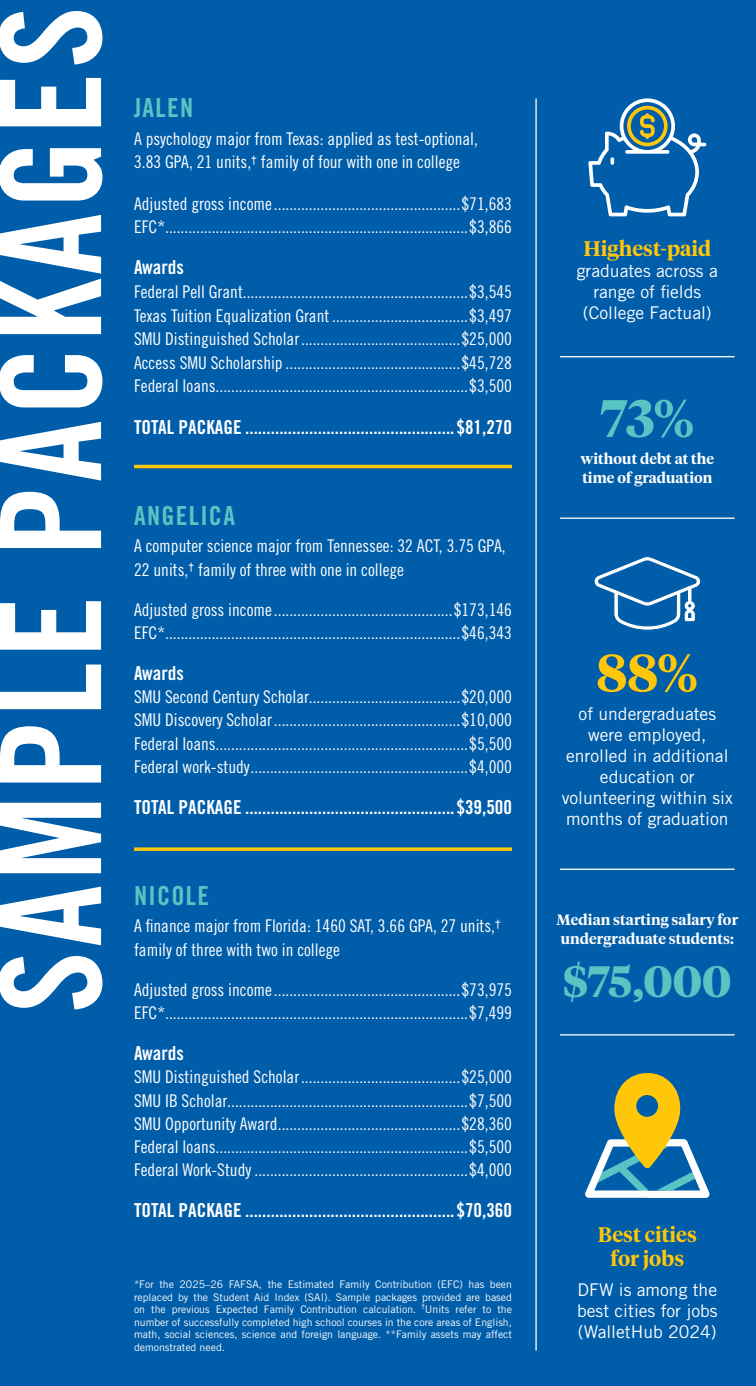
<style>
.page{position:relative;width:756px;height:1386px;background:#005da9}
.page>*{position:absolute;margin:0;border:0;box-sizing:border-box;transform-origin:0 0}
.t1{font:140px "Trade Gothic LT Std Bd Cn 20";letter-spacing:.03em;color:#fff}
.t2{font:700 52.5px "Tiempos Headline";color:#58c4c4}
.t3{font:700 52.5px "Tiempos Headline";color:#ffc60a}
.t4{font:700 43.75px "Tiempos Headline";color:#58c4c4}
.t5{font:26.25px "Trade Gothic LT Std Bd Cn 20";letter-spacing:.05em;color:#58c4c4}
.t6{font:600 21px/24.5px "Tiempos Headline";color:#ffc60a;text-align:center}
.t7{font:19.25px "Trade Gothic LT Std Bd Cn 20";color:#fff}
.t8{font:17.5px/23.1px "Trade Gothic LT Std Cn 18";color:#fff}
.t9{font:17.5px/21px "Trade Gothic LT Std";color:#fff;text-align:center}
.t10{font:600 14.88px/19.2px "Tiempos Headline";letter-spacing:.005em;color:#fff}
.t11{font:10.5px/12.6px "Trade Gothic LT Std";color:#fff;text-align:justify}
.t12{font:6.12px "Arial";color:#fff}
</style>
<div class="page">
<svg style="left:585px;top:1073px;width:125px;height:125px"></svg>
<hr style="left:535px;top:98px;width:2px;height:1253px;background:#fff">
<hr style="left:560px;top:518px;width:175px;height:1px;background:#fff">
<hr style="left:560px;top:356px;width:175px;height:1px;background:#fff">
<hr style="left:560px;top:869px;width:175px;height:1px;background:#fff">
<hr style="left:560px;top:1034px;width:175px;height:2px;background:#fff">
<svg style="left:588px;top:98px;width:118px;height:118px"></svg>
<hr style="left:134px;top:465px;width:378px;height:3px;background:#ffc60a">
<svg style="left:134px;top:847px;width:378px;height:4px;background:#dfb81d"></svg>
<svg style="left:594px;top:556px;width:107px;height:75px"></svg>
<h1 class="t1" style="left:-34px;top:1013px;width:1009px;rotate:-90deg">SAMPLE PACKAGES</h1>
<h3 class="t5" style="left:134px;top:92px;width:61px">JALEN</h3>
<p class="t8" style="left:134px;top:127px;width:346px;line-height:23.6px">A psychology major from Texas: applied as test-optional,<br>3.83 GPA, 21 units,<sup>†</sup> family of four with one in college</p>
<p class="t8" style="left:134px;top:191px;width:380px;line-height:23.6px">Adjusted gross income................................................$71,683<br>EFC*..............................................................................$3,866</p>
<p class="t7" style="left:134px;top:256px;width:51px">Awards</p>
<p class="t8" style="left:134px;top:280px;width:380px;line-height:23.6px;text-align:justify">Federal Pell Grant..........................................................$3,545<br>Texas Tuition Equalization Grant ...................................$3,497<br>SMU Distinguished Scholar.........................................$25,000<br>Access SMU Scholarship .............................................$45,728<br>Federal loans.................................................................$3,500</p>
<p class="t7" style="left:134px;top:415px;width:379px">TOTAL PACKAGE .................................................$81,270</p>
<h3 class="t5" style="left:134px;top:500px;width:103px">ANGELICA</h3>
<p class="t8" style="left:134px;top:534px;width:373px">A computer science major from Tennessee: 32 ACT, 3.75 GPA,<br>22 units,<sup>†</sup> family of three with one in college</p>
<p class="t8" style="left:134px;top:598px;width:379px">Adjusted gross income..............................................$173,146<br>EFC*............................................................................$46,343</p>
<p class="t7" style="left:134px;top:662px;width:51px">Awards</p>
<p class="t8" style="left:134px;top:685px;width:380px;text-align:justify">SMU Second Century Scholar.......................................$20,000<br>SMU Discovery Scholar................................................$10,000<br>Federal loans.................................................................$5,500<br>Federal work-study........................................................$4,000</p>
<p class="t7" style="left:134px;top:795px;width:379px">TOTAL PACKAGE .................................................$39,500</p>
<h3 class="t5" style="left:134px;top:880px;width:77px">NICOLE</h3>
<p class="t8" style="left:134px;top:914px;width:368px">A finance major from Florida: 1460 SAT, 3.66 GPA, 27 units,<sup>† </sup>family of three with two in college</p>
<p class="t8" style="left:134px;top:978px;width:380px">Adjusted gross income................................................$73,975<br>EFC*..............................................................................$7,499</p>
<p class="t7" style="left:134px;top:1042px;width:51px">Awards</p>
<p class="t8" style="left:134px;top:1065px;width:380px;text-align:justify">SMU Distinguished Scholar.........................................$25,000<br>SMU IB Scholar..............................................................$7,500<br>SMU Opportunity Award...............................................$28,360<br>Federal loans.................................................................$5,500<br>Federal Work-Study .......................................................$4,000</p>
<p class="t7" style="left:134px;top:1198px;width:379px">TOTAL PACKAGE .................................................$70,360</p>
<p class="t11" style="left:134px;top:1278px;width:380px">*For the 2025–26 FAFSA, the Estimated Family Contribution (EFC) has been replaced by the Student Aid Index (SAI). Sample packages provided are based on the previous Expected Family Contribution calculation.</p>
<p class="t12" style="left:422px;top:1302px;width:5px">†</p>
<p class="t11" style="left:134px;top:1303px;width:379px;text-indent:291px">Units refer to the number of successfully completed high school courses in the core areas of English, math, social sciences, science and foreign language. **Family assets may affect demonstrated need.</p>
<p class="t6" style="left:584px;top:236px;width:129px">Highest-paid</p>
<p class="t9" style="left:577px;top:261px;width:142px">graduates across a range of fields (College Factual)</p>
<h2 class="t2" style="left:600px;top:382px;width:96px">73%</h2>
<p class="t10" style="left:581px;top:449px;width:135px">without debt at the time of graduation</p>
<h2 class="t3" style="left:596px;top:637px;width:103px">88%</h2>
<p class="t9" style="left:562px;top:703px;width:173px">of undergraduates were employed, enrolled in additional education or volunteering within six months of graduation</p>
<p class="t10" style="left:557px;top:910px;width:183px">Median starting salary for undergraduate students:</p>
<h3 class="t4" style="left:563px;top:951px;width:170px">$75,000</h3>
<p class="t6" style="left:598px;top:1221px;width:101px">Best cities for jobs</p>
<p class="t9" style="left:577px;top:1279px;width:142px;text-align:justify">DFW is among the best cities for jobs (WalletHub 2024)</p>
</div>
